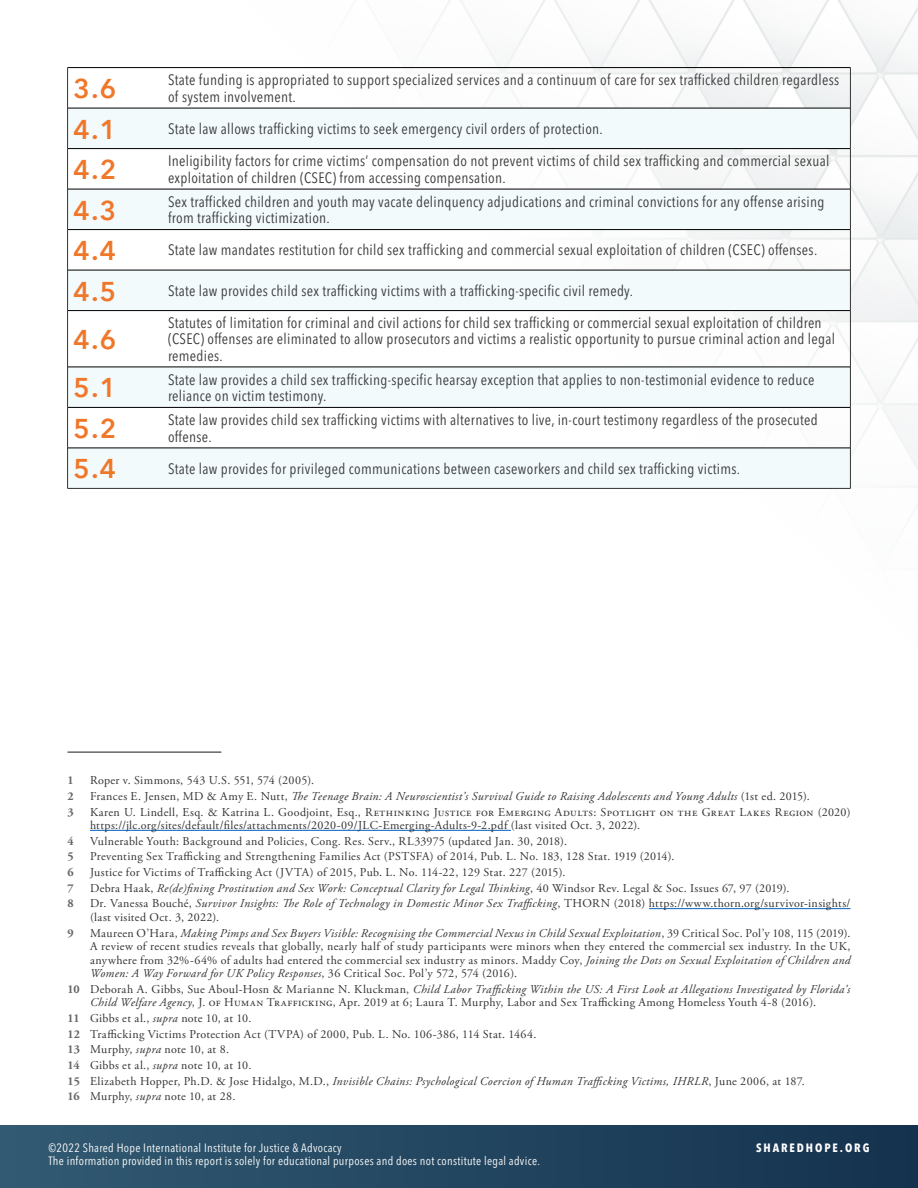
<style>
.page{position:relative;width:918px;height:1188px;background:#fff}
.page>*{position:absolute;margin:0;border:0;box-sizing:border-box;transform-origin:0 0}
.t1{font:600 27px "Avenir Next LT Pro";color:#f0772a}
.t2{font:condensed 15px/16.5px "Avenir Next LT Pro";letter-spacing:.02em;color:#383839}
.t3{font:12px/13.5px "Adobe Garamond Pro";letter-spacing:.03em;color:#333}
.t4{font:italic 12px "Adobe Garamond Pro";letter-spacing:.03em;color:#333}
.t5{font:condensed 12px "Avenir Next LT Pro";letter-spacing:.025em;color:#fff}
.t6{font:700 condensed 12px "Avenir Next LT Pro";letter-spacing:.16em;color:#fff}
.t7{font:700 12px "Adobe Garamond Pro";color:#666}
.s1{font-style:normal}
.s2{font-style:italic}
.s3{font-weight:700;color:#666}
</style>
<div class="page">
<img style="left:221px;top:0;width:697px;height:910px">
<div style="left:0;top:1126px;width:918px;height:62px;background:linear-gradient(to right,#325a72,#14324d)"></div>
<svg style="left:68px;top:109px;width:782px;height:379px;fill:#f2fafc"></svg>
<hr style="left:68px;top:67px;width:94px;height:1px;background:#000">
<hr style="left:162px;top:67px;width:688px;height:1px;background:#000">
<hr style="left:68px;top:108px;width:94px;height:1px;background:#000">
<hr style="left:162px;top:108px;width:688px;height:1px;background:#000">
<hr style="left:68px;top:148px;width:94px;height:1px;background:#000">
<hr style="left:162px;top:148px;width:688px;height:1px;background:#000">
<hr style="left:68px;top:189px;width:94px;height:1px;background:#000">
<hr style="left:162px;top:189px;width:688px;height:1px;background:#000">
<hr style="left:68px;top:229px;width:94px;height:1px;background:#000">
<hr style="left:162px;top:229px;width:688px;height:1px;background:#000">
<hr style="left:68px;top:270px;width:94px;height:1px;background:#000">
<hr style="left:162px;top:270px;width:688px;height:1px;background:#000">
<hr style="left:68px;top:310px;width:94px;height:1px;background:#000">
<hr style="left:162px;top:310px;width:688px;height:1px;background:#000">
<hr style="left:68px;top:367px;width:94px;height:1px;background:#000">
<hr style="left:162px;top:367px;width:688px;height:1px;background:#000">
<hr style="left:68px;top:407px;width:94px;height:1px;background:#000">
<hr style="left:162px;top:407px;width:688px;height:1px;background:#000">
<hr style="left:68px;top:448px;width:94px;height:1px;background:#000">
<hr style="left:162px;top:448px;width:688px;height:1px;background:#000">
<hr style="left:67px;top:68px;width:1px;height:40px;background:#333">
<hr style="left:850px;top:68px;width:1px;height:40px;background:#333">
<hr style="left:67px;top:108px;width:1px;height:41px;background:#333">
<hr style="left:850px;top:108px;width:1px;height:41px;background:#333">
<hr style="left:67px;top:149px;width:1px;height:40px;background:#333">
<hr style="left:850px;top:149px;width:1px;height:40px;background:#333">
<hr style="left:67px;top:189px;width:1px;height:41px;background:#333">
<hr style="left:850px;top:189px;width:1px;height:41px;background:#333">
<hr style="left:67px;top:230px;width:1px;height:40px;background:#333">
<hr style="left:850px;top:230px;width:1px;height:40px;background:#333">
<hr style="left:67px;top:270px;width:1px;height:41px;background:#333">
<hr style="left:850px;top:270px;width:1px;height:41px;background:#333">
<hr style="left:67px;top:311px;width:1px;height:56px;background:#333">
<hr style="left:850px;top:311px;width:1px;height:56px;background:#333">
<hr style="left:67px;top:367px;width:1px;height:40px;background:#333">
<hr style="left:850px;top:367px;width:1px;height:40px;background:#333">
<hr style="left:67px;top:407px;width:1px;height:41px;background:#333">
<hr style="left:850px;top:407px;width:1px;height:41px;background:#333">
<hr style="left:67px;top:448px;width:1px;height:40px;background:#333">
<hr style="left:850px;top:448px;width:1px;height:40px;background:#333">
<hr style="left:68px;top:488px;width:94px;height:1px;background:#333">
<hr style="left:162px;top:488px;width:688px;height:1px;background:#333">
<hr style="left:90px;top:830px;width:421px;height:1px;background:#0563c1">
<hr style="left:649px;top:908px;width:202px;height:1px;background:#0563c1">
<hr style="left:68px;top:751px;width:153px;height:2px;background:#666">
<h1 class="t1" style="left:74px;top:72px;width:44px">3.6</h1>
<p class="t2" style="left:168px;top:72px;width:673px">State funding is appropriated to support specialized services and a continuum of care for sex trafficked children regardless of system involvement.</p>
<h1 class="t1" style="left:74px;top:113px;width:44px">4.1</h1>
<p class="t2" style="left:168px;top:120px;width:436px">State law allows trafficking victims to seek emergency civil orders of protection.</p>
<h1 class="t1" style="left:74px;top:153px;width:44px">4.2</h1>
<p class="t2" style="left:168px;top:153px;width:663px">Ineligibility factors for crime victims’ compensation do not prevent victims of child sex trafficking and commercial sexual exploitation of children (CSEC) from accessing compensation.</p>
<h1 class="t1" style="left:74px;top:194px;width:44px">4.3</h1>
<p class="t2" style="left:168px;top:193px;width:658px">Sex trafficked children and youth may vacate delinquency adjudications and criminal convictions for any offense arising from trafficking victimization.</p>
<h1 class="t1" style="left:74px;top:234px;width:44px">4.4</h1>
<p class="t2" style="left:168px;top:242px;width:651px">State law mandates restitution for child sex trafficking and commercial sexual exploitation of children (CSEC) offenses.</p>
<h1 class="t1" style="left:74px;top:275px;width:44px">4.5</h1>
<p class="t2" style="left:168px;top:282px;width:466px">State law provides child sex trafficking victims with a trafficking-specific civil remedy.</p>
<h1 class="t1" style="left:74px;top:323px;width:44px">4.6</h1>
<p class="t2" style="left:168px;top:314px;width:669px">Statutes of limitation for criminal and civil actions for child sex trafficking or commercial sexual exploitation of children (CSEC) offenses are eliminated to allow prosecutors and victims a realistic opportunity to pursue criminal action and legal remedies.</p>
<h1 class="t1" style="left:74px;top:372px;width:44px">5.1</h1>
<p class="t2" style="left:168px;top:371px;width:648px">State law provides a child sex trafficking-specific hearsay exception that applies to non-testimonial evidence to reduce reliance on victim testimony.</p>
<h1 class="t1" style="left:74px;top:412px;width:44px">5.2</h1>
<p class="t2" style="left:168px;top:412px;width:651px">State law provides child sex trafficking victims with alternatives to live, in-court testimony regardless of the prosecuted offense.</p>
<h1 class="t1" style="left:74px;top:453px;width:44px">5.4</h1>
<p class="t2" style="left:168px;top:460px;width:574px">State law provides for privileged communications between caseworkers and child sex trafficking victims.</p>
<p class="t7" style="left:68px;top:774px;width:8px">1</p>
<p class="t3" style="left:90px;top:774px;width:226px">Roper v. Simmons, 543 U.S. 551, 574 (2005).</p>
<p class="t7" style="left:68px;top:789px;width:8px">2</p>
<p class="t4" style="left:90px;top:789px;width:721px"><span class="s1">Frances E. Jensen, MD &amp; Amy E. Nutt,</span> The Teenage Brain: A Neuroscientist’s Survival Guide to Raising Adolescents and Young Adults <span class="s1">(1st ed. 2015).</span></p>
<p class="t7" style="left:68px;top:805px;width:8px">3</p>
<p class="t3" style="left:90px;top:806px;width:762px">Karen U. Lindell, Esq. &amp; Katrina L. Goodjoint, Esq., Rethinking Justice for Emerging Adults: Spotlight on the Great Lakes Region (2020) https://jlc.org/sites/default/files/attachments/2020-09/JLC-Emerging-Adults-9-2.pdf (last visited Oct. 3, 2022).</p>
<p class="t7" style="left:68px;top:834px;width:8px">4</p>
<p class="t3" style="left:90px;top:835px;width:479px">Vulnerable Youth: Background and Policies, Cong. Res. Serv., RL33975 (updated Jan. 30, 2018).</p>
<p class="t7" style="left:68px;top:850px;width:8px">5</p>
<p class="t3" style="left:90px;top:850px;width:586px">Preventing Sex Trafficking and Strengthening Families Act (PSTSFA) of 2014, Pub. L. No. 183, 128 Stat. 1919 (2014).</p>
<p class="t7" style="left:68px;top:865px;width:8px">6</p>
<p class="t3" style="left:90px;top:866px;width:477px">Justice for Victims of Trafficking Act (JVTA) of 2015, Pub. L. No. 114-22, 129 Stat. 227 (2015).</p>
<p class="t7" style="left:68px;top:881px;width:8px">7</p>
<p class="t4" style="left:90px;top:881px;width:701px"><span class="s1">Debra Haak,</span> Re(de)fining Prostitution and Sex Work: Conceptual Clarity for Legal Thinking<span class="s1">, 40 Windsor Rev. Legal &amp; Soc. Issues 67, 97 (2019).</span></p>
<p class="t7" style="left:68px;top:897px;width:8px">8</p>
<p class="t3" style="left:90px;top:897px;width:762px">Dr. Vanessa Bouché, <span class="s2">Survivor Insights: The Role of Technology in Domestic Minor Sex Trafficking</span>, THORN (2018) https://www.thorn.org/survivor-insights/ (last visited Oct. 3, 2022).</p>
<p class="t7" style="left:68px;top:926px;width:8px">9</p>
<p class="t3" style="left:90px;top:926px;width:762px;text-align:justify">Maureen O’Hara, <span class="s2">Making Pimps and Sex Buyers Visible: Recognising the Commercial Nexus in Child Sexual Exploitation</span>, 39 Critical Soc. Pol’y 108, 115 (2019).<br>A review of recent studies reveals that globally, nearly half of study participants were minors when they entered the commercial sex industry. In the UK, anywhere from 32%-64% of adults had entered the commercial sex industry as minors. Maddy Coy, <span class="s2">Joining the Dots on Sexual Exploitation of Children and Women: A Way Forward for UK Policy Responses</span>, 36 Critical Soc. Pol’y 572, 574 (2016).</p>
<p class="t3" style="left:90px;top:983px;width:762px;text-indent:-22px"><span class="s3">10</span> Deborah A. Gibbs, Sue Aboul-Hosn &amp; Marianne N. Kluckman, <span class="s2">Child Labor Trafficking Within the US: A First Look at Allegations Investigated by Florida’s<br>Child Welfare Agency</span>, J. of Human Trafficking, Apr. 2019 at 6; Laura T. Murphy, Labor and Sex Trafficking Among Homeless Youth 4-8 (2016).</p>
<p class="t3" style="left:68px;top:1011px;width:739px;line-height:15.6px"><span class="s3">11</span> Gibbs et al., <span class="s2">supra</span> note 10, at 10.<br><span class="s3">12</span> Trafficking Victims Protection Act (TVPA) of 2000, Pub. L. No. 106-386, 114 Stat. 1464.<br><span class="s3">13</span> Murphy, <span class="s2">supra</span> note 10, at 8.<br><span class="s3">14</span> Gibbs et al., <span class="s2">supra</span> note 10, at 10.<br><span class="s3">15</span> Elizabeth Hopper, Ph.D. &amp; Jose Hidalgo, M.D., <span class="s2">Invisible Chains: Psychological Coercion of Human Trafficking Victims, IHRLR</span>, June 2006, at 187.<br><span class="s3">16</span> Murphy, <span class="s2">supra</span> note 10, at 28.</p>
<p class="t5" style="left:49px;top:1140px;width:295px">©2022 Shared Hope International Institute for Justice &amp; Advocacy</p>
<p class="t6" style="left:756px;top:1140px;width:115px">SHAREDHOPE.ORG</p>
<p class="t5" style="left:49px;top:1154px;width:493px">The information provided in this report is solely for educational purposes and does not constitute legal advice.</p>
</div>
